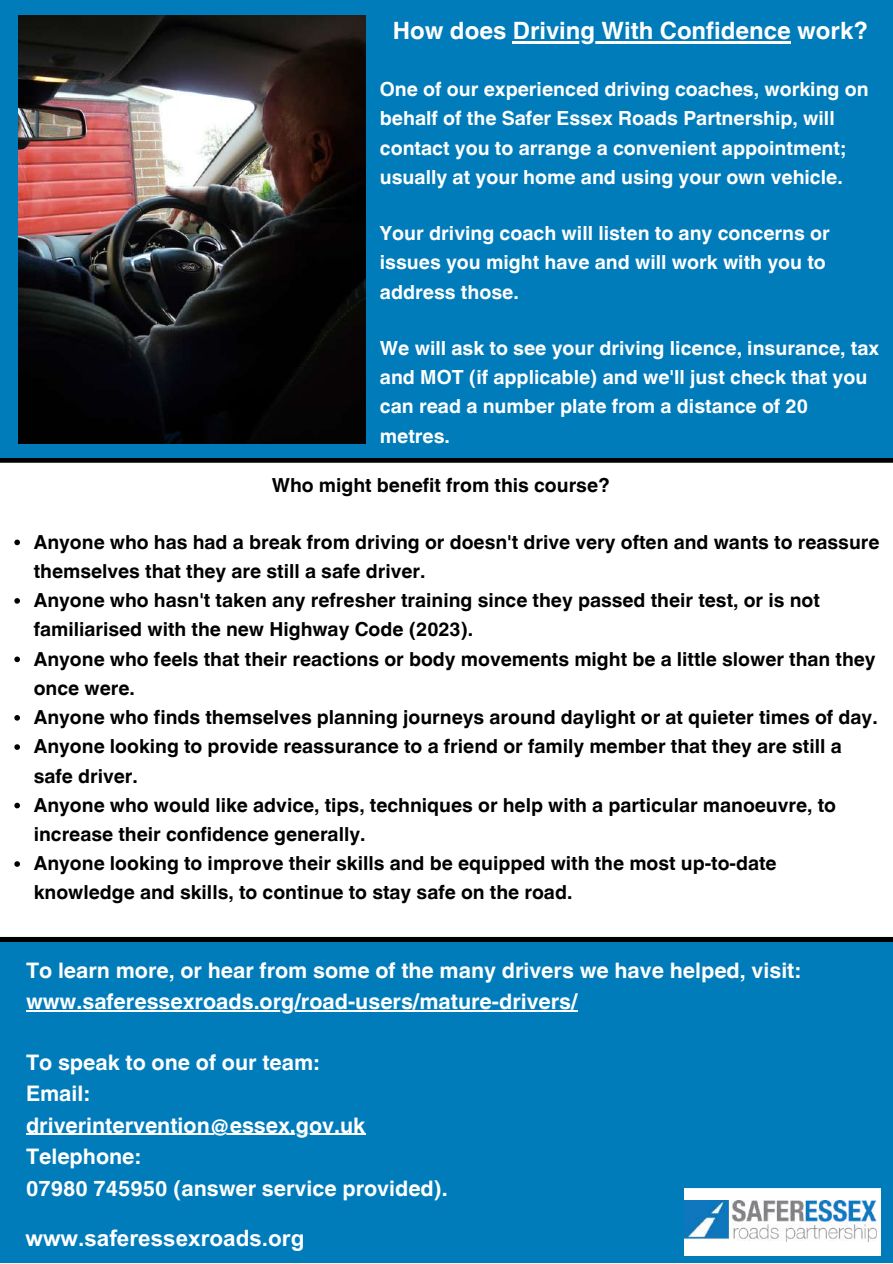
<style>
.page{position:relative;width:893px;height:1264px;background:#fff}
.page>*{position:absolute;margin:0;border:0;box-sizing:border-box;transform-origin:0 0}
.t1{font:700 23.85px "Helvetica World";color:#fff}
.t2{font:700 22.5px "Arial MT Pro";color:#fff}
.t3{font:700 21.45px/31.5px "Helvetica World";color:#fff}
.t4{font:700 19.5px/29.2px "Helvetica World";color:#fff}
.t5{font:700 19.35px/29.2px "Helvetica World";color:#000}
</style>
<div class="page">
<div style="left:0;top:0;width:892px;height:1262px;background:#017cba"></div>
<div style="left:684px;top:1188px;width:196px;height:67px;background:#fff"></div>
<img style="left:684px;top:1200px;width:192px;height:41px">
<hr style="left:26px;top:1010px;width:56px;height:1px;background:#fff">
<hr style="left:82px;top:1010px;width:495px;height:1px;background:#fff">
<hr style="left:26px;top:1133px;width:339px;height:1px;background:#fff">
<div style="left:0;top:458px;width:892px;height:483px;background:#fff"></div>
<hr style="left:512px;top:41px;width:278px;height:2px;background:#fff">
<svg style="left:14px;top:539px;width:6px;height:6px"></svg>
<svg style="left:14px;top:598px;width:6px;height:5px"></svg>
<svg style="left:14px;top:656px;width:6px;height:6px"></svg>
<svg style="left:14px;top:715px;width:6px;height:5px"></svg>
<svg style="left:14px;top:744px;width:6px;height:6px"></svg>
<svg style="left:14px;top:802px;width:6px;height:6px"></svg>
<svg style="left:14px;top:861px;width:6px;height:5px"></svg>
<img style="left:18px;top:15px;width:347px;height:429px">
<p class="t1" style="left:393px;top:11px;width:476px">How does Driving With Confidence work?</p>
<p class="t4" style="left:380px;top:73px;width:490px">One of our experienced driving coaches, working on behalf of the Safer Essex Roads Partnership, will contact you to arrange a convenient appointment; usually at your home and using your own vehicle.</p>
<p class="t4" style="left:380px;top:217px;width:451px">Your driving coach will listen to any concerns or issues you might have and will work with you to address those.</p>
<p class="t4" style="left:380px;top:331px;width:501px">We will ask to see your driving licence, insurance, tax and MOT (if applicable) and we'll just check that you can read a number plate from a distance of 20 metres.</p>
<p class="t5" style="left:272px;top:469px;width:339px">Who might benefit from this course?</p>
<p class="t5" style="left:34px;top:525px;width:847px">Anyone who has had a break from driving or doesn't drive very often and wants to reassure themselves that they are still a safe driver.<br>Anyone who hasn't taken any refresher training since they passed their test, or is not familiarised with the new Highway Code (2023).<br>Anyone who feels that their reactions or body movements might be a little slower than they once were.<br>Anyone who finds themselves planning journeys around daylight or at quieter times of day.<br>Anyone looking to provide reassurance to a friend or family member that they are still a safe driver.<br>Anyone who would like advice, tips, techniques or help with a particular manoeuvre, to increase their confidence generally.<br>Anyone looking to improve their skills and be equipped with the most up-to-date knowledge and skills, to continue to stay safe on the road.</p>
<p class="t3" style="left:26px;top:952px;width:775px">To learn more, or hear from some of the many drivers we have helped, visit: www.saferessexroads.org/road-users/mature-drivers/</p>
<p class="t3" style="left:26px;top:1044px;width:423px">To speak to one of our team:<br>Email:<br>driverintervention@essex.gov.uk<br>Telephone:<br>07980 745950 (answer service provided).</p>
<p class="t2" style="left:26px;top:1229px;width:280px">www.saferessexroads.org</p>
</div>
